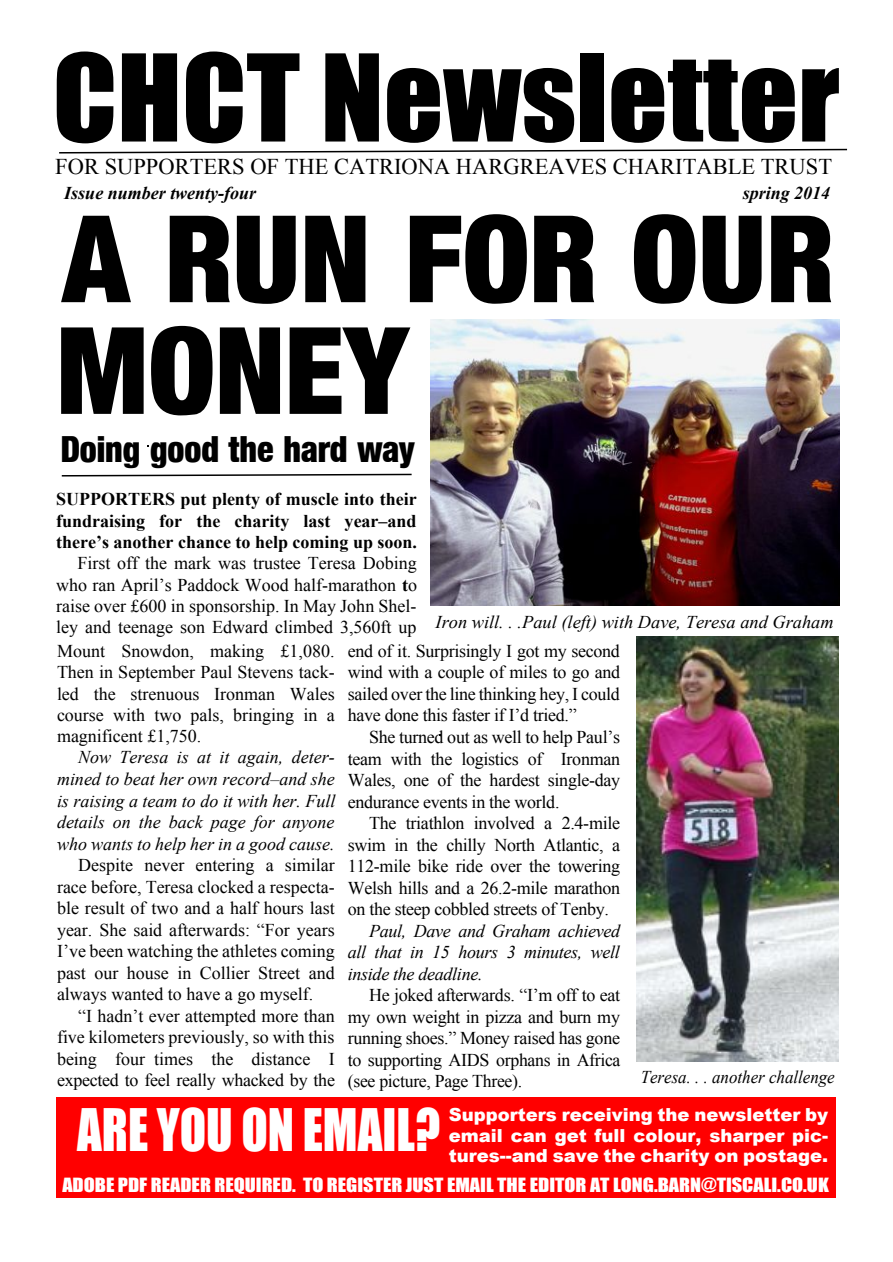
<style>
.page{position:relative;width:893px;height:1262px;background:#fff}
.page>*{position:absolute;margin:0;border:0;box-sizing:border-box;transform-origin:0 0}
.t1{font:120px/111.6px "Basic Sans Heavy SF Bold";color:#000}
.t2{font:111.45px "Impact";color:#000;scale:1.05 1}
.t3{font:53.85px "Impact";color:#fff;scale:.9 1}
.t4{font:36px "Basic Sans Heavy SF Bold";color:#000;scale:.94 1}
.t5{font:22.5px "Times New Roman";color:#000}
.t6{font:18px/21.5px "Times New Roman";letter-spacing:-.015em;color:#000;text-align:justify}
.t7{font:italic 18px/21.5px "Times New Roman";color:#000;text-align:justify}
.t8{font:700 18px/21.3px "Times New Roman";color:#000;text-align:justify}
.t9{font:900 18px/20.2px "Arial";color:#fff;text-align:justify}
.t10{font:18px "Impact";color:#fff;scale:1.12 1}
.t11{font:italic 700 18px "Times New Roman";color:#000}
.t12{font:italic 18px "Times New Roman";color:#000;scale:.94 1}
.s1{font-weight:700}
.s2{font-style:normal}
</style>
<div class="page">
<svg style="left:59px;top:149px;width:788px;height:4px"></svg>
<div style="left:57px;top:1097px;width:778px;height:100px;background:#f00"></div>
<img style="left:636px;top:636px;width:202px;height:425px">
<img style="left:431px;top:320px;width:408px;height:286px">
<svg style="left:62px;top:474px;width:349px;height:2px"></svg>
<h2 class="t2" style="left:53px;top:29px;width:751px">CHCT Newsletter</h2>
<p class="t5" style="left:55px;top:154px;width:778px">FOR SUPPORTERS OF THE CATRIONA HARGREAVES CHARITABLE TRUST</p>
<p class="t11" style="left:64px;top:183px;width:193px">Issue number twenty-four</p>
<p class="t11" style="left:742px;top:183px;width:89px">spring 2014</p>
<h1 class="t1" style="left:56px;top:214px;width:778px">A RUN FOR OUR<br>MONEY</h1>
<h3 class="t4" style="left:61px;top:436px;width:378px">Doing good the hard way</h3>
<p class="t8" style="left:56px;top:488px;width:362px">SUPPORTERS put plenty of muscle into their fundraising for the charity last year–and there’s another chance to help coming up soon.</p>
<p class="t6" style="left:56px;top:552px;width:362px;text-indent:21px">First off the mark was trustee Teresa Dobing who ran April’s Paddock Wood half-marathon <span class="s1">t</span>o raise over £600 in sponsorship. In May John Shel-</p>
<p class="t7" style="left:56px;top:611px;width:779px"><span class="s2">ley and teenage son Edward climbed 3,560ft up</span> Iron will. . .Paul (left) with Dave, Teresa and Graham</p>
<p class="t6" style="left:57px;top:640px;width:279px">Mount Snowdon, making £1,080.<br>Then in September Paul Stevens tack&shy;led the strenuous Ironman Wales course with two pals, bringing in a magnificent £1,750.</p>
<p class="t7" style="left:57px;top:746px;width:280px;text-indent:21px">Now Teresa is at it again, deter&shy;mined to beat her own record–and she is raising a team to do it with her. Full details on the back page for anyone who wants to help her in a good cause.</p>
<p class="t6" style="left:57px;top:854px;width:279px;text-indent:21px">Despite never entering a similar race before, Teresa clocked a respecta&shy;ble result of two and a half hours last year. She said afterwards: “For years I’ve been watching the athletes coming past our house in Collier Street and always wanted to have a go myself.</p>
<p class="t6" style="left:57px;top:1005px;width:279px;text-indent:21px">“I hadn’t ever attempted more than five kilometers previously, so with this being four times the distance I expected to feel really whacked by the</p>
<p class="t6" style="left:348px;top:640px;width:274px">end of it. Surprisingly I got my second wind with a couple of miles to go and sailed over the line thinking hey, I could have done this faster if I’d tried.”</p>
<p class="t6" style="left:348px;top:726px;width:274px;text-indent:21px">She turned out as well to help Paul’s team with the logistics of Ironman Wales, one of the hardest single-day endurance events in the world.</p>
<p class="t6" style="left:348px;top:812px;width:274px;text-indent:21px">The triathlon involved a 2.4-mile swim in the chilly North Atlantic, a 112-mile bike ride over the towering Welsh hills and a 26.2-mile marathon on the steep cobbled streets of Tenby.</p>
<p class="t7" style="left:348px;top:920px;width:274px;text-indent:21px">Paul, Dave and Graham achieved all that in 15 hours 3 minutes, well inside the deadline.</p>
<p class="t6" style="left:348px;top:984px;width:274px;text-indent:21px">He joked afterwards. “I’m off to eat my own weight in pizza and burn my running shoes.” Money raised has gone to supporting AIDS orphans in Africa (see picture, Page Three).</p>
<p class="t12" style="left:640px;top:1067px;width:208px">Teresa. . . another challenge</p>
<h3 class="t3" style="left:77px;top:1097px;width:405px">ARE YOU ON EMAIL?</h3>
<p class="t9" style="left:449px;top:1104px;width:381px">Supporters receiving the newsletter by email can get full colour, sharper pic&shy;tures--and save the charity on postage.</p>
<p class="t10" style="left:62px;top:1173px;width:686px">ADOBE PDF READER REQUIRED. TO REGISTER JUST EMAIL THE EDITOR AT LONG.BARN@TISCALI.CO.UK</p>
</div>
